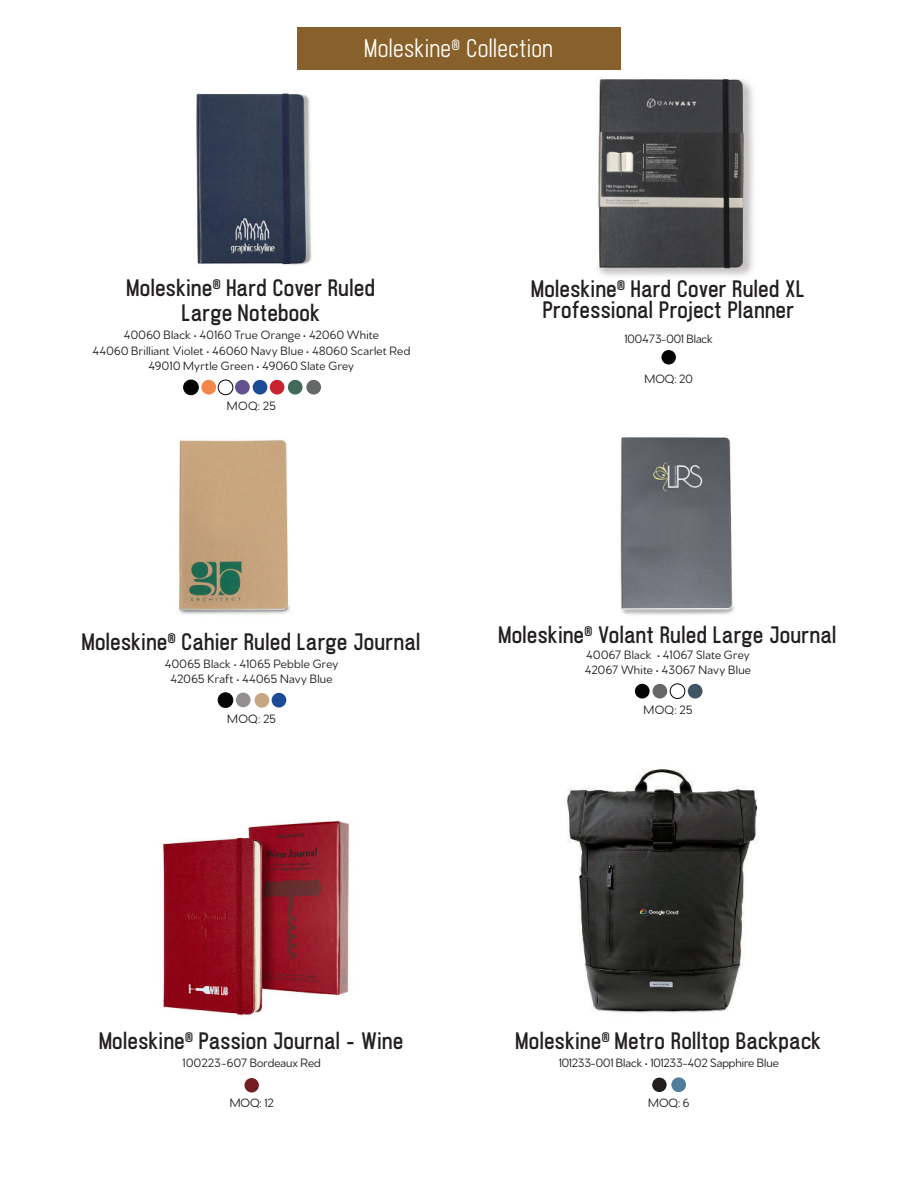
<style>
.page{position:relative;width:918px;height:1188px;background:#fff}
.page>*{position:absolute;margin:0;border:0;box-sizing:border-box;transform-origin:0 0}
.t1{font:600 22.5px "Ostrich Proper";letter-spacing:.005em;color:#fffef6}
.t2{font:700 21px/21px "Ostrich Proper";letter-spacing:-.005em;color:#231f20;text-align:center}
.t3{font:12.75px/15.3px "Venti CF";letter-spacing:.015em;color:#231f20;text-align:center}
</style>
<div class="page">
<img style="left:597px;top:78px;width:157px;height:199px">
<div style="left:297px;top:27px;width:324px;height:42px;background:#88602c"></div>
<div style="left:661px;top:350px;width:15px;height:14px;background:#040503;border-radius:50%"></div>
<img style="left:161px;top:820px;width:189px;height:199px">
<div style="left:244px;top:1078px;width:15px;height:14px;background:#731e23;border-radius:50%"></div>
<img style="left:178px;top:440px;width:112px;height:174px">
<div style="left:236px;top:693px;width:15px;height:14px;background:#928f90;border-radius:50%"></div>
<div style="left:218px;top:693px;width:15px;height:14px;background:#040503;border-radius:50%"></div>
<div style="left:218px;top:693px;width:15px;height:15px;border:1px solid #040503;border-radius:50%"></div>
<div style="left:255px;top:693px;width:14px;height:15px;background:#c9a683;border-radius:50%"></div>
<div style="left:272px;top:693px;width:14px;height:15px;background:#1b4b94;border-radius:50%"></div>
<div style="left:652px;top:1078px;width:15px;height:14px;background:#231f20;border-radius:50%"></div>
<img style="left:566px;top:769px;width:192px;height:244px">
<div style="left:671px;top:1077px;width:15px;height:15px;background:#517d9c;border-radius:50%"></div>
<img style="left:620px;top:437px;width:114px;height:178px">
<div style="left:670px;top:684px;width:15px;height:15px;border:1px solid #040503;border-radius:50%"></div>
<div style="left:688px;top:684px;width:15px;height:15px;background:#405466;border-radius:50%"></div>
<div style="left:653px;top:684px;width:14px;height:15px;background:#656768;border-radius:50%"></div>
<div style="left:635px;top:684px;width:15px;height:15px;background:#040503;border-radius:50%"></div>
<img style="left:196px;top:92px;width:116px;height:173px">
<div style="left:201px;top:380px;width:15px;height:15px;background:#f38649;border-radius:50%"></div>
<div style="left:184px;top:380px;width:14px;height:15px;background:#040503;border-radius:50%"></div>
<div style="left:183px;top:380px;width:16px;height:15px;border:1px solid #040503;border-radius:50%"></div>
<div style="left:218px;top:380px;width:15px;height:15px;border:1px solid #040503;border-radius:50%"></div>
<div style="left:235px;top:380px;width:15px;height:15px;background:#62528b;border-radius:50%"></div>
<div style="left:253px;top:380px;width:14px;height:15px;background:#1b4b94;border-radius:50%"></div>
<div style="left:270px;top:380px;width:14px;height:15px;background:#cb222f;border-radius:50%"></div>
<div style="left:288px;top:380px;width:15px;height:15px;background:#416b58;border-radius:50%"></div>
<div style="left:306px;top:380px;width:15px;height:15px;background:#656768;border-radius:50%"></div>
<h1 class="t1" style="left:364px;top:39px;width:191px">Moleskine<sup>®</sup> Collection</h1>
<h2 class="t2" style="left:127px;top:277px;width:250px;line-height:25.5px">Moleskine<sup>®</sup> Hard Cover Ruled<br>Large Notebook</h2>
<p class="t3" style="left:92px;top:329px;width:319px">40060 Black • 40160 True Orange • 42060 White<br>44060 Brilliant Violet • 46060 Navy Blue • 48060 Scarlet Red<br>49010 Myrtle Green • 49060 Slate Grey</p>
<p class="t3" style="left:227px;top:400px;width:50px">MOQ: 25</p>
<h2 class="t2" style="left:531px;top:280px;width:276px">Moleskine<sup>®</sup> Hard Cover Ruled XL<br>Professional Project Planner</h2>
<p class="t3" style="left:624px;top:332px;width:90px">100473-001 Black</p>
<p class="t3" style="left:645px;top:372px;width:50px">MOQ: 20</p>
<h2 class="t2" style="left:82px;top:633px;width:341px">Moleskine<sup>®</sup> Cahier Ruled Large Journal</h2>
<p class="t3" style="left:165px;top:658px;width:175px">40065 Black • 41065 Pebble Grey<br>42065 Kraft • 44065 Navy Blue</p>
<p class="t3" style="left:227px;top:713px;width:50px">MOQ: 25</p>
<h2 class="t2" style="left:499px;top:626px;width:340px">Moleskine<sup>®</sup> Volant Ruled Large Journal</h2>
<p class="t3" style="left:585px;top:648px;width:168px;text-align:left">40067 Black • 41067 Slate Grey<br>42067 White • 43067 Navy Blue</p>
<p class="t3" style="left:644px;top:704px;width:50px">MOQ: 25</p>
<h2 class="t2" style="left:99px;top:1032px;width:306px">Moleskine<sup>®</sup> Passion Journal - Wine</h2>
<p class="t3" style="left:183px;top:1057px;width:140px">100223-607 Bordeaux Red</p>
<p class="t3" style="left:230px;top:1097px;width:45px">MOQ: 12</p>
<h2 class="t2" style="left:516px;top:1032px;width:307px">Moleskine<sup>®</sup> Metro Rolltop Backpack</h2>
<p class="t3" style="left:559px;top:1057px;width:222px">101233-001 Black • 101233-402 Sapphire Blue</p>
<p class="t3" style="left:648px;top:1097px;width:43px">MOQ: 6</p>
</div>
